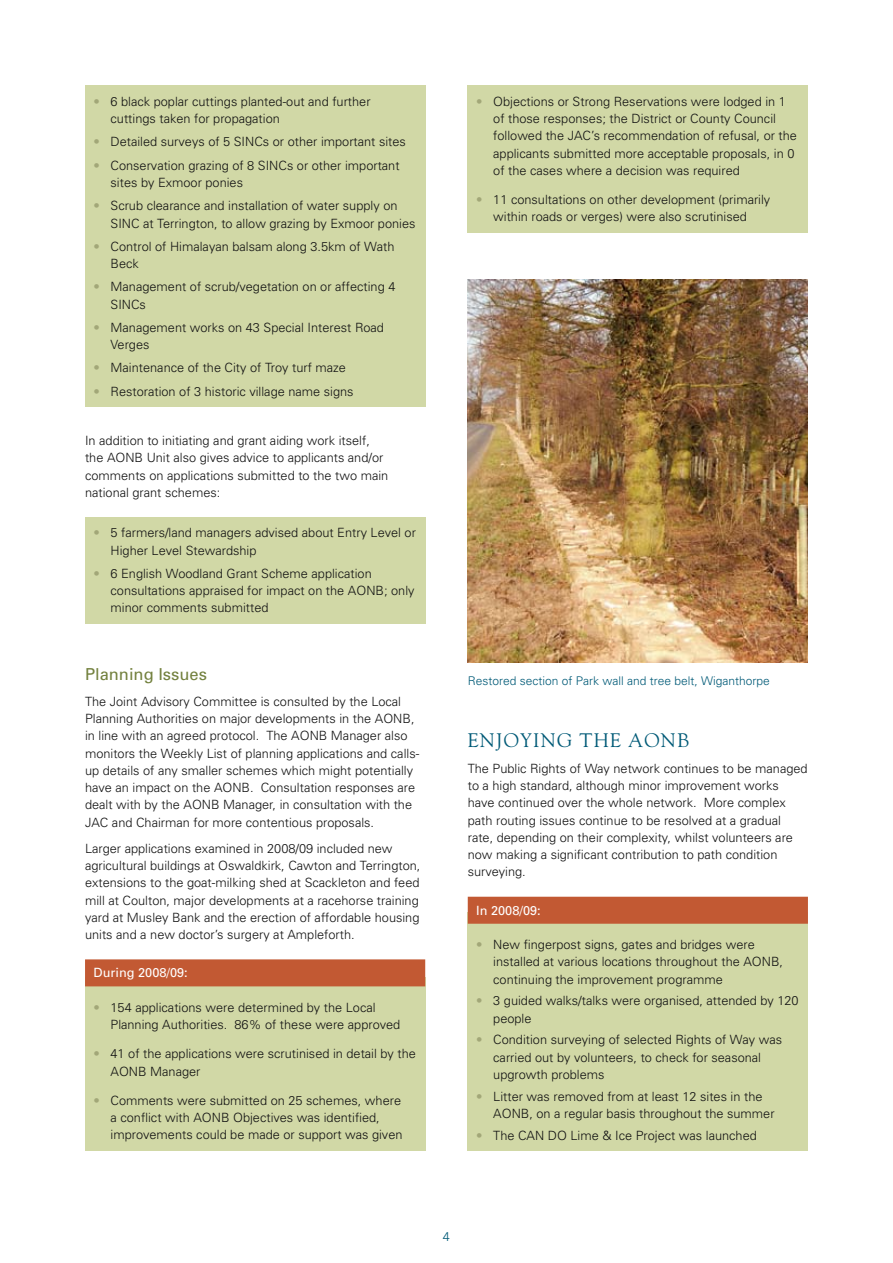
<style>
.page{position:relative;width:893px;height:1263px;background:#fff}
.page>*{position:absolute;margin:0;border:0;box-sizing:border-box;transform-origin:0 0}
.t1{font:19.5px "Goudy";letter-spacing:.06em;color:#005a77}
.t2{font:16.5px "Univers";color:#73813e}
.t3{font:300 12.75px/17.2px "Univers";color:#121212}
.t4{font:12.75px "Univers";color:#fff}
.t5{font:300 12.75px "Univers";color:#005a77}
.t6{font:300 12px "Univers";color:#005a77}
.s1{color:#a2a778}
</style>
<div class="page">
<div style="left:85px;top:977px;width:340px;height:173px;background:#d1d8a6"></div>
<div style="left:85px;top:959px;width:340px;height:27px;background:#c25933"></div>
<div style="left:468px;top:85px;width:340px;height:148px;background:#d1d8a6"></div>
<div style="left:85px;top:85px;width:340px;height:321px;background:#d1d8a6"></div>
<div style="left:85px;top:517px;width:340px;height:107px;background:#d1d8a6"></div>
<img style="left:468px;top:279px;width:340px;height:383px">
<div style="left:468px;top:912px;width:340px;height:238px;background:#d1d8a6"></div>
<div style="left:468px;top:897px;width:340px;height:27px;background:#c25933"></div>
<p class="t3" style="left:111px;top:92px;width:262px;text-indent:-17px"><span class="s1">•</span> 6 black poplar cuttings planted-out and further cuttings taken for propagation</p>
<p class="t3" style="left:94px;top:133px;width:314px"><span class="s1">•</span> Detailed surveys of 5 SINCs or other important sites</p>
<p class="t3" style="left:111px;top:156px;width:291px;text-indent:-17px"><span class="s1">•</span> Conservation grazing of 8 SINCs or other important sites by Exmoor ponies</p>
<p class="t3" style="left:111px;top:197px;width:306px;text-indent:-17px"><span class="s1">•</span> Scrub clearance and installation of water supply on<br>SINC at Terrington, to allow grazing by Exmoor ponies</p>
<p class="t3" style="left:111px;top:237px;width:285px;text-indent:-17px"><span class="s1">•</span> Control of Himalayan balsam along 3.5km of Wath<br>Beck</p>
<p class="t3" style="left:111px;top:278px;width:286px;text-indent:-17px"><span class="s1">•</span> Management of scrub/vegetation on or affecting 4<br>SINCs</p>
<p class="t3" style="left:111px;top:318px;width:275px;text-indent:-17px"><span class="s1">•</span> Management works on 43 Special Interest Road<br>Verges</p>
<p class="t3" style="left:94px;top:359px;width:254px"><span class="s1">•</span> Maintenance of the City of Troy turf maze</p>
<p class="t3" style="left:94px;top:382px;width:262px"><span class="s1">•</span> Restoration of 3 historic village name signs</p>
<p class="t3" style="left:85px;top:431px;width:305px">In addition to initiating and grant aiding work itself, the AONB Unit also gives advice to applicants and/or comments on applications submitted to the two main national grant schemes:</p>
<p class="t3" style="left:111px;top:524px;width:307px;text-indent:-17px"><span class="s1">•</span> 5 farmers/land managers advised about Entry Level or<br>Higher Level Stewardship</p>
<p class="t3" style="left:111px;top:564px;width:305px;text-indent:-17px"><span class="s1">•</span> 6 English Woodland Grant Scheme application consultations appraised for impact on the AONB; only minor comments submitted</p>
<p class="t2" style="left:85px;top:663px;width:123px">Planning Issues</p>
<p class="t3" style="left:85px;top:692px;width:336px">The Joint Advisory Committee is consulted by the Local Planning Authorities on major developments in the AONB, in line with an agreed protocol. The AONB Manager also monitors the Weekly List of planning applications and calls&shy;up details of any smaller schemes which might potentially have an impact on the AONB. Consultation responses are dealt with by the AONB Manager, in consultation with the JAC and Chairman for more contentious proposals.</p>
<p class="t3" style="left:85px;top:839px;width:337px">Larger applications examined in 2008/09 included new agricultural buildings at Oswaldkirk, Cawton and Terrington, extensions to the goat-milking shed at Scackleton and feed mill at Coulton, major developments at a racehorse training yard at Musley Bank and the erection of affordable housing units and a new doctor’s surgery at Ampleforth.</p>
<p class="t4" style="left:94px;top:965px;width:96px">During 2008/09:</p>
<p class="t3" style="left:111px;top:998px;width:291px;text-indent:-17px"><span class="s1">•</span> 154 applications were determined by the Local<br>Planning Authorities. 86% of these were approved</p>
<p class="t3" style="left:111px;top:1045px;width:307px;text-indent:-17px"><span class="s1">•</span> 41 of the applications were scrutinised in detail by the<br>AONB Manager</p>
<p class="t3" style="left:111px;top:1091px;width:293px;text-indent:-17px"><span class="s1">•</span> Comments were submitted on 25 schemes, where a conflict with AONB Objectives was identified, improvements could be made or support was given</p>
<p class="t3" style="left:493px;top:92px;width:305px;text-indent:-17px"><span class="s1">•</span> Objections or Strong Reservations were lodged in 1 of those responses; the District or County Council followed the JAC’s recommendation of refusal, or the applicants submitted more acceptable proposals, in 0 of the cases where a decision was required</p>
<p class="t3" style="left:476px;top:191px;width:296px;text-align:center"><span class="s1">•</span> 11 consultations on other development (primarily within roads or verges) were also scrutinised</p>
<p class="t6" style="left:468px;top:673px;width:304px">Restored section of Park wall and tree belt, Wiganthorpe</p>
<h1 class="t1" style="left:468px;top:728px;width:177px">ENJOYING THE AON</h1>
<h1 class="t1" style="left:677px;top:728px;width:13px">B</h1>
<p class="t3" style="left:468px;top:759px;width:341px">The Public Rights of Way network continues to be managed to a high standard, although minor improvement works have continued over the whole network. More complex path routing issues continue to be resolved at a gradual rate, depending on their complexity, whilst volunteers are now making a significant contribution to path condition surveying.</p>
<p class="t4" style="left:476px;top:902px;width:66px">In 2008/09:</p>
<p class="t3" style="left:493px;top:936px;width:291px;text-indent:-17px"><span class="s1">•</span> New fingerpost signs, gates and bridges were installed at various locations throughout the AONB, continuing the improvement programme</p>
<p class="t3" style="left:493px;top:992px;width:307px;text-indent:-17px"><span class="s1">•</span> 3 guided walks/talks were organised, attended by 120 people</p>
<p class="t3" style="left:493px;top:1031px;width:290px;text-indent:-17px"><span class="s1">•</span> Condition surveying of selected Rights of Way was carried out by volunteers, to check for seasonal upgrowth problems</p>
<p class="t3" style="left:493px;top:1087px;width:283px;text-indent:-17px"><span class="s1">•</span> Litter was removed from at least 12 sites in the<br>AONB, on a regular basis throughout the summer</p>
<p class="t3" style="left:476px;top:1126px;width:282px"><span class="s1">•</span> The CAN DO Lime &amp; Ice Project was launched</p>
<p class="t5" style="left:443px;top:1229px;width:9px">4</p>
</div>
